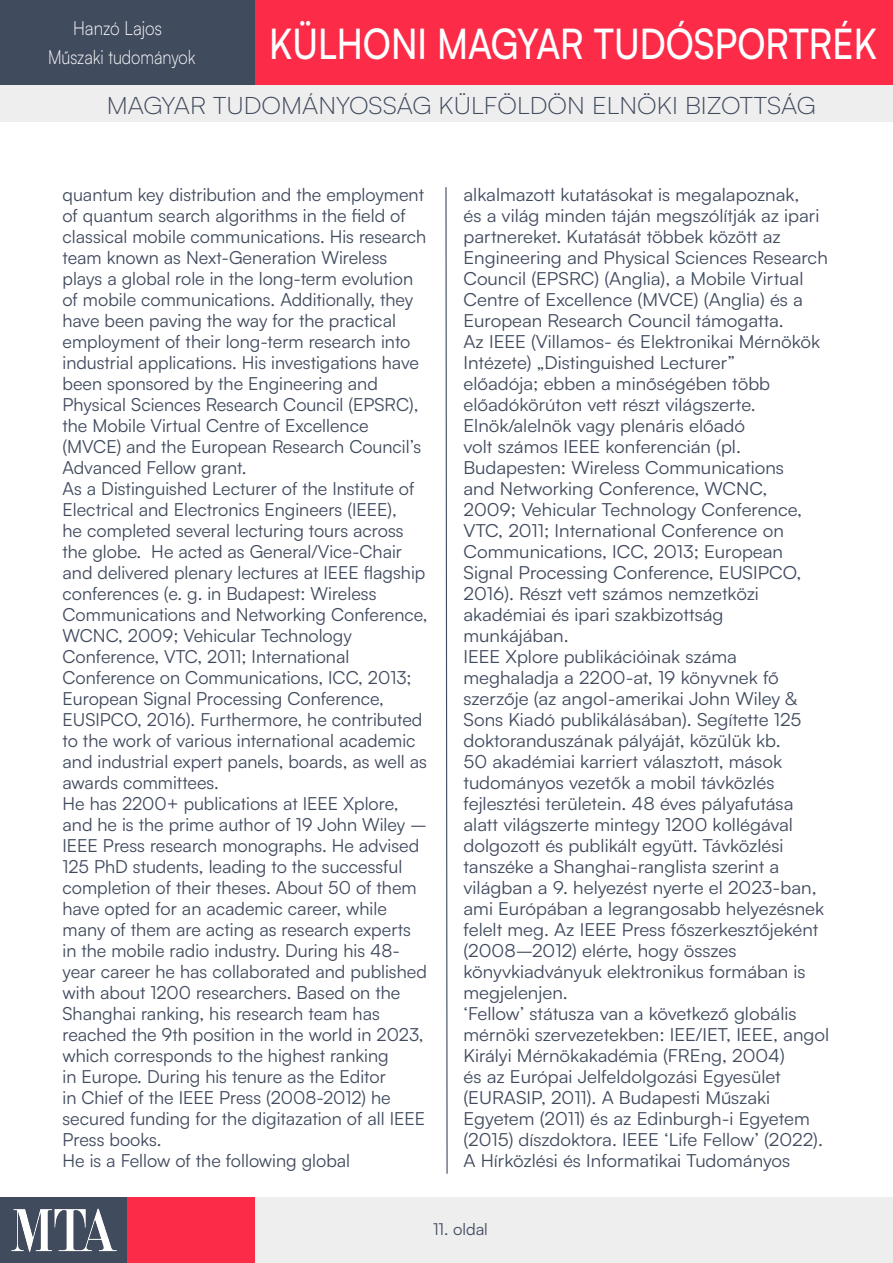
<style>
.page{position:relative;width:893px;height:1263px;background:#fff}
.page>*{position:absolute;margin:0;border:0;box-sizing:border-box;transform-origin:0 0}
.t1{font:500 42px "Satoshi";color:#fff;scale:.86 1}
.t2{font:300 24px "Satoshi";color:#414b5e;scale:1.07 1}
.t3{font:300 19.5px "Satoshi";color:#fff;scale:.85 1}
.t4{font:300 19.5px "Satoshi";color:#fff;scale:.88 1}
.t5{font:18px/21px "Satoshi";color:#414b5e}
.t6{font:18px/21px "Satoshi";color:#414b5e;scale:1.04 1}
.t7{font:16.5px "Satoshi";color:#414b5e}
</style>
<div class="page">
<div style="left:254px;top:0;width:639px;height:86px;background:#fc2c49"></div>
<div style="left:0;top:0;width:254px;height:86px;background:#414b5e"></div>
<div style="left:0;top:85px;width:893px;height:37px;background:#eee"></div>
<div style="left:0;top:1198px;width:128px;height:65px;background:#414b5e"></div>
<div style="left:128px;top:1197px;width:127px;height:66px;background:#fc2c49"></div>
<img style="left:11px;top:1208px;width:106px;height:44px">
<div style="left:255px;top:1197px;width:638px;height:66px;background:#eee"></div>
<svg style="left:445px;top:187px;width:3px;height:987px"></svg>
<p class="t4" style="left:73px;top:15px;width:102px">Hanzó Lajos</p>
<h1 class="t1" style="left:269px;top:15px;width:708px">KÜLHONI MAGYAR TUDÓSPORTRÉK</h1>
<h2 class="t2" style="left:107px;top:90px;width:664px">MAGYAR TUDOMÁNYOSSÁG KÜLFÖLDÖN ELNÖKI BIZOTTSÁG</h2>
<p class="t3" style="left:48px;top:44px;width:175px">Műszaki tudományok</p>
<p class="t5" style="left:63px;top:183px;width:367px">quantum key distribution and the employment of quantum search algorithms in the field of classical mobile communications. His research team known as Next-Generation Wireless plays a global role in the long-term evolution of mobile communications. Additionally, they have been paving the way for the practical employment of their long-term research into industrial applications. His investigations have been sponsored by the Engineering and Physical Sciences Research Council (EPSRC), the Mobile Virtual Centre of Excellence (MVCE) and the European Research Council’s Advanced Fellow grant.<br>As a Distinguished Lecturer of the Institute of Electrical and Electronics Engineers (IEEE),<br>he completed several lecturing tours across the globe. He acted as General/Vice-Chair and delivered plenary lectures at IEEE flagship conferences (e. g. in Budapest: Wireless Communications and Networking Conference, WCNC, 2009; Vehicular Technology Conference, VTC, 2011; International Conference on Communications, ICC, 2013; European Signal Processing Conference, EUSIPCO, 2016). Furthermore, he contributed to the work of various international academic and industrial expert panels, boards, as well as awards committees.<br>He has 2200+ publications at IEEE Xplore, and he is the prime author of 19 John Wiley – IEEE Press research monographs. He advised 125 PhD students, leading to the successful completion of their theses. About 50 of them have opted for an academic career, while many of them are acting as research experts in the mobile radio industry. During his 48- year career he has collaborated and published with about 1200 researchers. Based on the Shanghai ranking, his research team has reached the 9th position in the world in 2023, which corresponds to the highest ranking<br>in Europe. During his tenure as the Editor<br>in Chief of the IEEE Press (2008-2012) he secured funding for the digitazation of all IEEE Press books.<br>He is a Fellow of the following global</p>
<p class="t6" style="left:463px;top:183px;width:353px">alkalmazott kutatásokat is megalapoznak,<br>és a világ minden táján megszólítják az ipari partnereket. Kutatását többek között az Engineering and Physical Sciences Research Council (EPSRC) (Anglia), a Mobile Virtual Centre of Excellence (MVCE) (Anglia) és a European Research Council támogatta.<br>Az IEEE (Villamos- és Elektronikai Mérnökök Intézete) „Distinguished Lecturer”<br>előadója; ebben a minőségében több előadókörúton vett részt világszerte.<br>Elnök/alelnök vagy plenáris előadó<br>volt számos IEEE konferencián (pl.<br>Budapesten: Wireless Communications<br>and Networking Conference, WCNC,<br>2009; Vehicular Technology Conference, VTC, 2011; International Conference on Communications, ICC, 2013; European Signal Processing Conference, EUSIPCO, 2016). Részt vett számos nemzetközi akadémiai és ipari szakbizottság munkájában.<br>IEEE Xplore publikációinak száma meghaladja a 2200-at, 19 könyvnek fő szerzője (az angol-amerikai John Wiley &amp; Sons Kiadó publikálásában). Segítette 125 doktoranduszának pályáját, közülük kb.<br>50 akadémiai karriert választott, mások tudományos vezetők a mobil távközlés fejlesztési területein. 48 éves pályafutása alatt világszerte mintegy 1200 kollégával dolgozott és publikált együtt. Távközlési tanszéke a Shanghai-ranglista szerint a világban a 9. helyezést nyerte el 2023-ban, ami Európában a legrangosabb helyezésnek felelt meg. Az IEEE Press főszerkesztőjeként (2008–2012) elérte, hogy összes könyvkiadványuk elektronikus formában is megjelenjen.<br>‘Fellow’ státusza van a következő globális mérnöki szervezetekben: IEE/IET, IEEE, angol Királyi Mérnökakadémia (FREng, 2004)<br>és az Európai Jelfeldolgozási Egyesület (EURASIP, 2011). A Budapesti Műszaki Egyetem (2011) és az Edinburgh-i Egyetem (2015) díszdoktora. IEEE ‘Life Fellow’ (2022).<br>A Hírközlési és Informatikai Tudományos</p>
<p class="t7" style="left:433px;top:1218px;width:56px">11. oldal</p>
</div>
